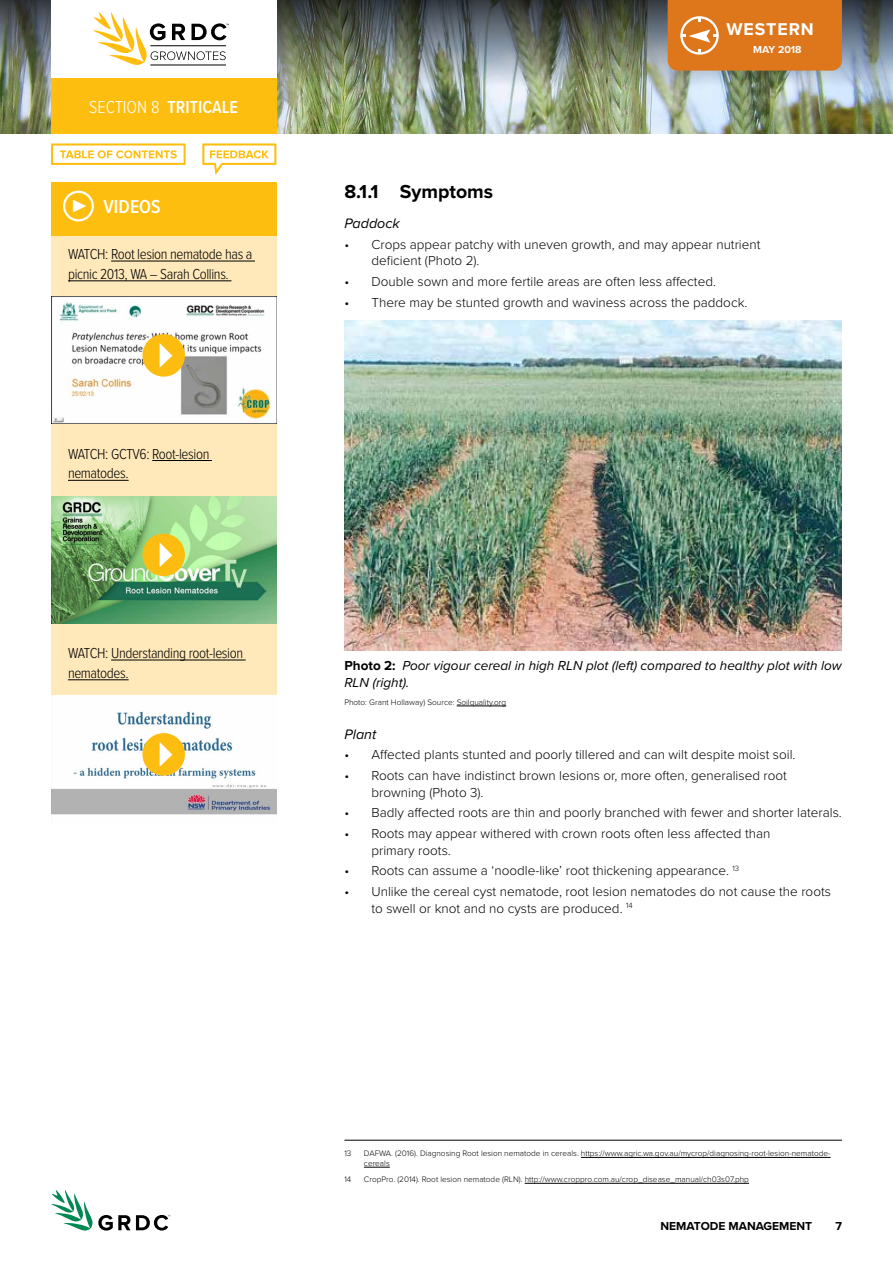
<style>
.page{position:relative;width:893px;height:1263px;background:#fff}
.page>*{position:absolute;margin:0;border:0;box-sizing:border-box;transform-origin:0 0}
.t1{font:700 19.5px "Proxima Nova";color:#000}
.t2{font:600 19.5px "Proxima Nova Cond";color:#fff}
.t3{font:600 18px "Proxima Nova Cond";color:#fff}
.t4{font:700 17.7px "Proxima Nova";letter-spacing:.05em;color:#fff}
.t5{font:300 15px/19.8px "Proxima Nova Cond";letter-spacing:-.025em;color:#000}
.t6{font:italic 14.25px "Proxima Nova";color:#000}
.t7{font:300 13.5px/16.5px "Proxima Nova";color:#000}
.t8{font:italic 13.5px/16.5px "Proxima Nova";color:#000}
.t9{font:700 12px "Proxima Nova";color:#000}
.t10{font:700 10.5px "Proxima Nova";color:#fff}
.t11{font:300 8.25px/9.8px "Proxima Nova";color:#000}
.s1{font-weight:300}
.s2{font-family:"Minion Pro";font-weight:700;font-size:27px}
.s3{font-weight:700;font-style:normal}
</style>
<div class="page">
<img style="left:0;top:117px;width:893px;height:16px">
<img style="left:0;top:0;width:893px;height:117px">
<svg style="left:51px;top:1190px;width:119px;height:41px"></svg>
<div style="left:51px;top:0;width:225px;height:81px;background:#fff"></div>
<div style="left:51px;top:78px;width:225px;height:55px;background:#febe10"></div>
<div style="left:668px;top:0;width:174px;height:71px;background:#de761c"></div>
<hr style="left:150px;top:65px;width:76px;height:1px;background:#000">
<svg style="left:93px;top:12px;width:136px;height:53px"></svg>
<hr style="left:457px;top:705px;width:49px;height:1px;background:#000">
<img style="left:344px;top:320px;width:498px;height:330px">
<hr style="left:344px;top:1140px;width:498px;height:1px;background:#000">
<hr style="left:581px;top:1157px;width:250px;height:1px;background:#000">
<svg style="left:364px;top:1167px;width:26px;height:1px"></svg>
<hr style="left:525px;top:1183px;width:224px;height:1px;background:#000">
<div style="left:51px;top:183px;width:225px;height:554px;background:#ffe8ba"></div>
<hr style="left:111px;top:261px;width:144px;height:1px;background:#000">
<hr style="left:68px;top:280px;width:163px;height:1px;background:#000">
<hr style="left:152px;top:460px;width:60px;height:1px;background:#000">
<hr style="left:68px;top:480px;width:61px;height:1px;background:#000">
<hr style="left:111px;top:660px;width:135px;height:1px;background:#000">
<hr style="left:68px;top:679px;width:61px;height:1px;background:#000">
<div style="left:51px;top:182px;width:225px;height:53px;background:#febe10"></div>
<div style="left:63px;top:191px;width:31px;height:30px;border:2px solid #fff;border-radius:50%"></div>
<img style="left:51px;top:297px;width:225px;height:127px">
<img style="left:51px;top:496px;width:225px;height:127px">
<img style="left:51px;top:696px;width:225px;height:119px">
<div style="left:142px;top:334px;width:43px;height:43px;background:#fdbd10;border-radius:50%"></div>
<svg style="left:160px;top:343px;width:12px;height:25px"></svg>
<div style="left:142px;top:534px;width:43px;height:42px;background:#fdbd10;border-radius:50%"></div>
<svg style="left:160px;top:543px;width:12px;height:24px"></svg>
<div style="left:142px;top:733px;width:43px;height:43px;background:#fdbd10;border-radius:50%"></div>
<svg style="left:160px;top:742px;width:12px;height:25px"></svg>
<svg style="left:51px;top:143px;width:135px;height:22px"></svg>
<svg style="left:202px;top:143px;width:74px;height:32px"></svg>
<h2 class="t3" style="left:89px;top:94px;width:96px"><span class="s1">Section 8</span> TRITICALE</h2>
<h1 class="t2" style="left:71px;top:192px;width:91px"><span class="s2">▶</span> VIDEOS</h1>
<p class="t5" style="left:68px;top:243px;width:186px">WATCH: Root lesion nematode has a picnic 2013, WA – Sarah Collins.</p>
<p class="t5" style="left:68px;top:443px;width:143px">WATCH: GCTV6: Root-lesion nematodes.</p>
<p class="t5" style="left:68px;top:642px;width:177px">WATCH: Understanding root-lesion nematodes.</p>
<h3 class="t4" style="left:726px;top:19px;width:89px">WESTERN</h3>
<p class="t10" style="left:753px;top:41px;width:50px">MAY 2018</p>
<h1 class="t1" style="left:344px;top:177px;width:150px">8.1.1 SYMPTOMS</h1>
<p class="t6" style="left:344px;top:212px;width:57px">Paddock</p>
<p class="t7" style="left:371px;top:235px;width:391px;text-indent:-27px">• Crops appear patchy with uneven growth, and may appear nutrient deficient (Photo 2).</p>
<p class="t7" style="left:344px;top:272px;width:373px">• Double sown and more fertile areas are often less affected.</p>
<p class="t7" style="left:344px;top:293px;width:404px">• There may be stunted growth and waviness across the paddock.</p>
<p class="t8" style="left:344px;top:657px;width:499px"><span class="s3">PHOTO 2:</span> Poor vigour cereal in high RLN plot (left) compared to healthy plot with low<br>RLN (right).</p>
<p class="t11" style="left:344px;top:697px;width:163px">Photo: Grant Hollaway) Source: Soilquality.org</p>
<p class="t6" style="left:344px;top:723px;width:33px">Plant</p>
<p class="t7" style="left:344px;top:746px;width:453px">• Affected plants stunted and poorly tillered and can wilt despite moist soil.</p>
<p class="t7" style="left:371px;top:766px;width:417px;text-indent:-27px">• Roots can have indistinct brown lesions or, more often, generalised root browning (Photo 3).</p>
<p class="t7" style="left:344px;top:804px;width:499px">• Badly affected roots are thin and poorly branched with fewer and shorter laterals.</p>
<p class="t7" style="left:371px;top:824px;width:401px;text-indent:-27px">• Roots may appear withered with crown roots often less affected than primary roots.</p>
<p class="t7" style="left:344px;top:862px;width:396px">• Roots can assume a ‘noodle-like’ root thickening appearance. <sup>13</sup></p>
<p class="t7" style="left:371px;top:883px;width:461px;text-indent:-27px">• Unlike the cereal cyst nematode, root lesion nematodes do not cause the roots to swell or knot and no cysts are produced. <sup>14</sup></p>
<p class="t11" style="left:344px;top:1148px;width:9px">13</p>
<p class="t11" style="left:364px;top:1148px;width:468px">DAFWA. (2016). Diagnosing Root lesion nematode in cereals. https://www.agric.wa.gov.au/mycrop/diagnosing-root-lesion-nematode&shy;cereals</p>
<p class="t11" style="left:344px;top:1174px;width:9px">14</p>
<p class="t11" style="left:364px;top:1174px;width:387px">CropPro. (2014). Root lesion nematode (RLN). http://www.croppro.com.au/crop_disease_manual/ch03s07.php</p>
<p class="t9" style="left:660px;top:1217px;width:153px">NEMATODE MANAGEMENT</p>
<p class="t9" style="left:835px;top:1217px;width:8px">7</p>
</div>
